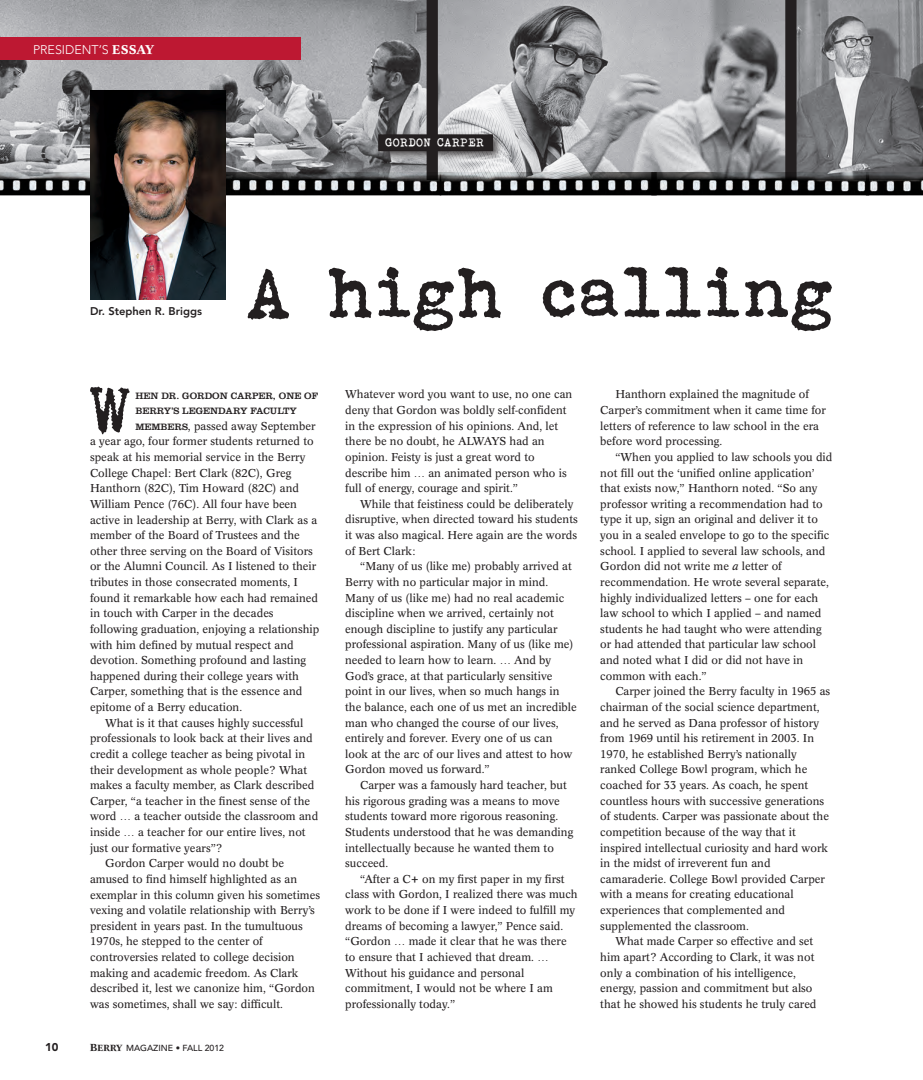
<style>
.page{position:relative;width:923px;height:1080px;background:#fff}
.page>*{position:absolute;margin:0;border:0;box-sizing:border-box;transform-origin:0 0}
.Mag_FeatureBody_ConR{font:71.88px "Bohemian typewriter";color:#231f20}
.Mag_FeatureBody_ConR-2{font:66.75px "Bohemian typewriter";color:#231f20}
.t1{font:300 12.5px "Avenir LT Std";color:#fff}
.Mag_FeatureBody_ConR-3{font:11.75px "Bohemian typewriter";color:#fff}
.Mag_FeatureBody_ConR-4{font:11.25px/15.6px "Concorde BQ";color:#231f20}
.t2{font:900 11.25px "Avenir LT Std";color:#231f20}
.Mag_Captions_Av85_8{font:800 11.12px "Avenir LT Std";color:#231f20}
.Mag_FeatureBody_ConR-5{font:9.62px/15.6px "Clarendon LT Std";color:#231f20}
.t3{font:500 8.75px "Avenir LT Std";color:#231f20}
.s1{font-family:"Concorde BQ";font-weight:500}
.s2{font-family:"Clarendon LT Std";font-size:9.62px}
.s3{font-family:"Concorde BQ";font-size:10px}
.s4{font-family:"Concorde BQ"}
.s5{font-style:italic}
</style>
<div class="page">
<img style="left:438px;top:0;width:347px;height:173px">
<img style="left:0;top:0;width:426px;height:173px">
<div style="left:0;top:38px;width:300px;height:22px;background:#bd1832"></div>
<img style="left:796px;top:0;width:126px;height:173px">
<div style="left:426px;top:0;width:12px;height:180px;background:#231f20"></div>
<div style="left:785px;top:0;width:11px;height:180px;background:#231f20"></div>
<img style="left:225px;top:173px;width:207px;height:26px">
<img style="left:0;top:173px;width:90px;height:23px">
<img style="left:664px;top:173px;width:194px;height:23px">
<img style="left:432px;top:173px;width:232px;height:23px">
<img style="left:858px;top:173px;width:64px;height:23px">
<div style="left:375px;top:131px;width:128px;height:31px;background:#231f20;opacity:.75"></div>
<div style="left:379px;top:135px;width:113px;height:16px;background:#231f20"></div>
<div style="left:378px;top:134px;width:115px;height:17px;border:1px solid #231f20"></div>
<img style="left:90px;top:90px;width:135px;height:210px">
<p class="t1" style="left:33px;top:42px;width:122px">PRESIDENT’S <span class="s1">ESSAY</span></p>
<p class="Mag_FeatureBody_ConR-3" style="left:385px;top:135px;width:100px">GORDON CARPER</p>
<p class="Mag_Captions_Av85_8" style="left:90px;top:305px;width:113px">Dr. Stephen R. Briggs</p>
<p class="Mag_FeatureBody_ConR" style="left:248px;top:251px;width:592px">A high calling</p>
<p class="Mag_FeatureBody_ConR-2" style="left:90px;top:369px;width:47px">W</p>
<p class="Mag_FeatureBody_ConR-5" style="left:135px;top:388px;width:184px">HEN DR. GORDON CARPER, ONE OF<br>BERRY’S LEGENDARY FACULTY</p>
<p class="Mag_FeatureBody_ConR-4" style="left:90px;top:418px;width:231px;text-indent:45px"><span class="s2">MEMBERS</span>, passed away September a year ago, four former students returned to speak at his memorial service in the Berry College Chapel: Bert Clark (82C), Greg Hanthorn (82C), Tim Howard (82C) and William Pence (76C). All four have been active in leadership at Berry, with Clark as a member of the Board of Trustees and the other three serving on the Board of Visitors or the Alumni Council. As I listened to their tributes in those consecrated moments, I found it remarkable how each had remained in touch with Carper in the decades following graduation, enjoying a relationship with him defined by mutual respect and devotion. Something profound and lasting happened during their college years with Carper, something that is the essence and epitome of a Berry education.</p>
<p class="Mag_FeatureBody_ConR-4" style="left:90px;top:715px;width:230px;text-indent:15px">What is it that causes highly successful professionals to look back at their lives and credit a college teacher as being pivotal in their development as whole people? What makes a faculty member, as Clark described Carper, “a teacher in the finest sense of the word … a teacher outside the classroom and inside … a teacher for our entire lives, not just our formative years”?</p>
<p class="Mag_FeatureBody_ConR-4" style="left:90px;top:856px;width:231px;text-indent:15px">Gordon Carper would no doubt be amused to find himself highlighted as an exemplar in this column given his sometimes vexing and volatile relationship with Berry’s president in years past. In the tumultuous 1970s, he stepped to the center of controversies related to college decision making and academic freedom. As Clark described it, lest we canonize him, “Gordon was sometimes, shall we say: difficult.</p>
<p class="t2" style="left:45px;top:1040px;width:15px">10</p>
<p class="t3" style="left:90px;top:1043px;width:136px"><span class="s3">B</span><span class="s4">ERRY</span> MAGAZINE • FALL 2012</p>
<p class="Mag_FeatureBody_ConR-4" style="left:345px;top:387px;width:229px">Whatever word you want to use, no one can deny that Gordon was boldly self-confident in the expression of his opinions. And, let there be no doubt, he ALWAYS had an opinion. Feisty is just a great word to describe him … an animated person who is full of energy, courage and spirit.”</p>
<p class="Mag_FeatureBody_ConR-4" style="left:345px;top:496px;width:234px;text-indent:15px">While that feistiness could be deliberately disruptive, when directed toward his students it was also magical. Here again are the words of Bert Clark:</p>
<p class="Mag_FeatureBody_ConR-4" style="left:345px;top:559px;width:233px;text-indent:15px">“Many of us (like me) probably arrived at Berry with no particular major in mind.<br>Many of us (like me) had no real academic discipline when we arrived, certainly not enough discipline to justify any particular professional aspiration. Many of us (like me) needed to learn how to learn. … And by God’s grace, at that particularly sensitive point in our lives, when so much hangs in the balance, each one of us met an incredible man who changed the course of our lives, entirely and forever. Every one of us can look at the arc of our lives and attest to how Gordon moved us forward.”</p>
<p class="Mag_FeatureBody_ConR-4" style="left:345px;top:777px;width:230px;text-indent:15px">Carper was a famously hard teacher, but his rigorous grading was a means to move students toward more rigorous reasoning.<br>Students understood that he was demanding intellectually because he wanted them to succeed.</p>
<p class="Mag_FeatureBody_ConR-4" style="left:345px;top:871px;width:234px;text-indent:15px">“After a C+ on my first paper in my first class with Gordon, I realized there was much work to be done if I were indeed to fulfill my dreams of becoming a lawyer,” Pence said. “Gordon … made it clear that he was there to ensure that I achieved that dream. … Without his guidance and personal commitment, I would not be where I am professionally today.”</p>
<p class="Mag_FeatureBody_ConR-4" style="left:600px;top:387px;width:227px;text-indent:15px">Hanthorn explained the magnitude of Carper’s commitment when it came time for letters of reference to law school in the era before word processing.</p>
<p class="Mag_FeatureBody_ConR-4" style="left:600px;top:449px;width:234px;text-indent:15px">“When you applied to law schools you did not fill out the ‘unified online application’ that exists now,” Hanthorn noted. “So any professor writing a recommendation had to type it up, sign an original and deliver it to you in a sealed envelope to go to the specific school. I applied to several law schools, and Gordon did not write me <span class="s5">a</span> letter of recommendation. He wrote several separate, highly individualized letters – one for each law school to which I applied – and named students he had taught who were attending or had attended that particular law school and noted what I did or did not have in common with each.”</p>
<p class="Mag_FeatureBody_ConR-4" style="left:600px;top:684px;width:231px;text-indent:15px">Carper joined the Berry faculty in 1965 as chairman of the social science department, and he served as Dana professor of history from 1969 until his retirement in 2003. In 1970, he established Berry’s nationally ranked College Bowl program, which he coached for 33 years. As coach, he spent countless hours with successive generations of students. Carper was passionate about the competition because of the way that it inspired intellectual curiosity and hard work in the midst of irreverent fun and camaraderie. College Bowl provided Carper with a means for creating educational experiences that complemented and supplemented the classroom.</p>
<p class="Mag_FeatureBody_ConR-4" style="left:600px;top:934px;width:218px;text-indent:15px">What made Carper so effective and set him apart? According to Clark, it was not only a combination of his intelligence, energy, passion and commitment but also that he showed his students he truly cared</p>
</div>
